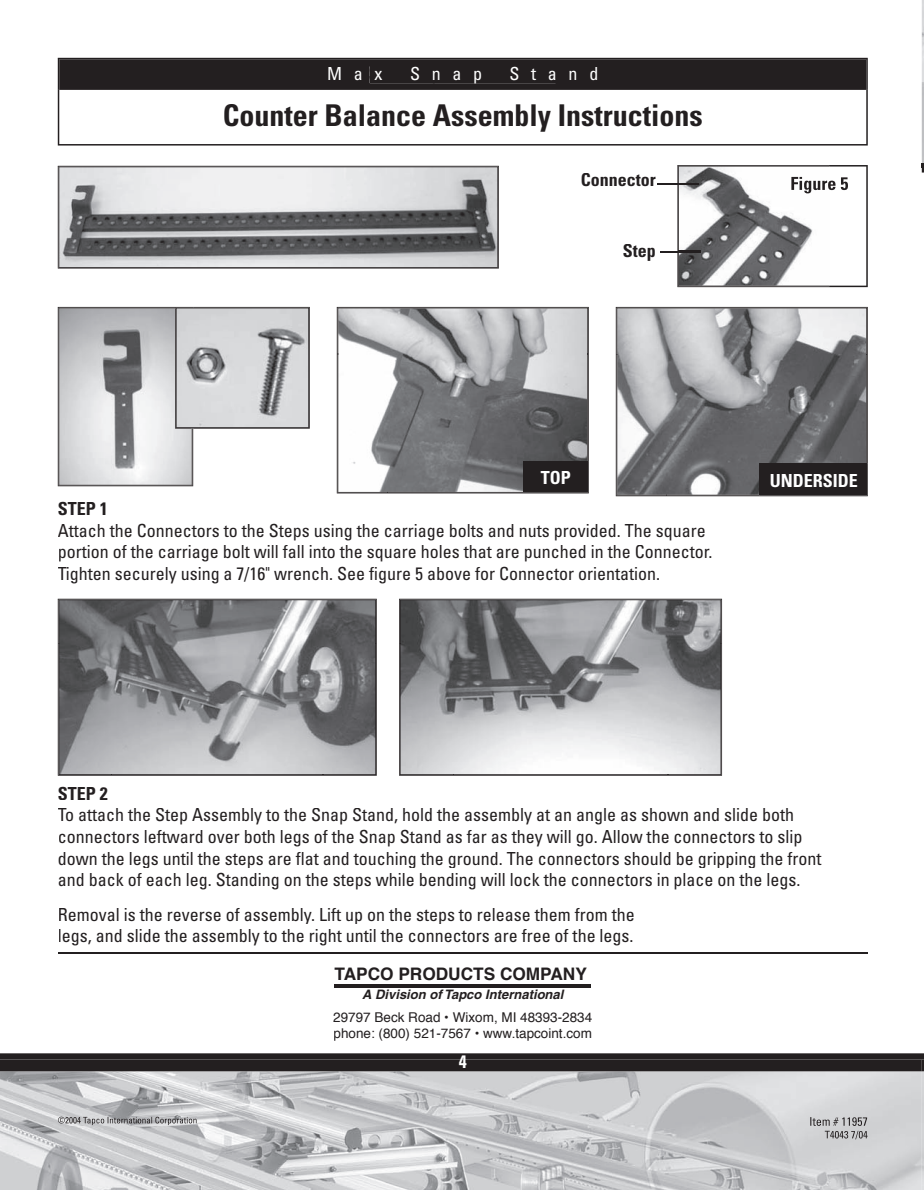
<style>
.page{position:relative;width:924px;height:1190px;background:#fff}
.page>*{position:absolute;margin:0;border:0;box-sizing:border-box;transform-origin:0 0}
.t1{font:700 condensed 30px "Univers";color:#231f20}
.t2{font:condensed 18px/21.6px "Univers";color:#231f20}
.t3{font:700 condensed 18px "Univers";color:#231f20}
.t4{font:condensed 18px "Univers";letter-spacing:.65em;color:#fff}
.t5{font:700 condensed 18px "Univers";color:#fff}
.t6{font:700 17.25px "Helvetica";color:#231f20}
.t7{font:13.5px/16.2px "Helvetica";color:#231f20}
.t8{font:italic 700 13.05px "Helvetica";color:#231f20}
</style>
<div class="page">
<img style="left:0;top:1071px;width:924px;height:119px">
<img style="left:922px;top:0;width:2px;height:164px">
<img style="left:810px;top:1117px;width:57px;height:9px">
<img style="left:825px;top:1131px;width:43px;height:8px">
<hr style="left:335px;top:985px;width:256px;height:3px;background:#231f20">
<svg style="left:922px;top:164px;width:2px;height:9px"></svg>
<svg style="left:0;top:1053px;width:924px;height:18px;background:#2a2627"></svg>
<img style="left:58px;top:1117px;width:139px;height:8px">
<svg style="left:58px;top:90px;width:810px;height:56px"></svg>
<div style="left:58px;top:58px;width:810px;height:32px;background:#231f20"></div>
<hr style="left:58px;top:952px;width:810px;height:2px;background:#231f20">
<svg style="left:58px;top:166px;width:441px;height:103px"></svg>
<img style="left:59px;top:167px;width:439px;height:101px">
<svg style="left:58px;top:307px;width:252px;height:179px"></svg>
<img style="left:176px;top:308px;width:133px;height:120px">
<svg style="left:337px;top:307px;width:252px;height:186px;background:#7d7e81"></svg>
<img style="left:338px;top:308px;width:250px;height:46px">
<img style="left:338px;top:354px;width:50px;height:139px">
<img style="left:538px;top:354px;width:50px;height:107px">
<img style="left:387px;top:446px;width:151px;height:47px">
<svg style="left:616px;top:307px;width:252px;height:189px;background:#7a7b7d"></svg>
<img style="left:617px;top:308px;width:250px;height:47px">
<img style="left:617px;top:354px;width:50px;height:142px">
<img style="left:817px;top:354px;width:50px;height:110px">
<img style="left:666px;top:448px;width:101px;height:48px">
<svg style="left:58px;top:599px;width:319px;height:177px;background:#919295"></svg>
<img style="left:59px;top:599px;width:317px;height:45px">
<img style="left:59px;top:643px;width:53px;height:132px">
<img style="left:323px;top:643px;width:53px;height:132px">
<img style="left:111px;top:731px;width:213px;height:44px">
<svg style="left:399px;top:599px;width:323px;height:177px;background:#98999b"></svg>
<img style="left:400px;top:599px;width:321px;height:45px">
<img style="left:400px;top:643px;width:54px;height:132px">
<img style="left:667px;top:643px;width:54px;height:132px">
<img style="left:453px;top:731px;width:215px;height:44px">
<div style="left:523px;top:461px;width:65px;height:32px;background:#231f20"></div>
<div style="left:760px;top:464px;width:107px;height:32px;background:#231f20"></div>
<svg style="left:658px;top:165px;width:210px;height:122px"></svg>
<svg style="left:829px;top:177px;width:19px;height:16px"></svg>
<img style="left:791px;top:177px;width:38px;height:16px">
<p class="t4" style="left:369px;top:62px;width:74px">Snap</p>
<p class="t4" style="left:468px;top:62px;width:90px">Stand</p>
<h1 class="t1" style="left:223px;top:97px;width:481px">Counter Balance Assembly Instructions</h1>
<p class="t4" style="left:327px;top:62px;width:57px">Max</p>
<p class="t4" style="left:410px;top:62px;width:74px">Snap</p>
<p class="t4" style="left:510px;top:62px;width:90px">Stand</p>
<p class="t3" style="left:581px;top:169px;width:77px">Connector</p>
<p class="t3" style="left:623px;top:240px;width:35px">Step</p>
<p class="t5" style="left:541px;top:467px;width:32px">TOP</p>
<p class="t5" style="left:770px;top:470px;width:90px">UNDERSIDE</p>
<p class="t3" style="left:58px;top:498px;width:52px">STEP 1</p>
<p class="t2" style="left:58px;top:519px;width:656px">Attach the Connectors to the Steps using the carriage bolts and nuts provided. The square portion of the carriage bolt will fall into the square holes that are punched in the Connector.<br>Tighten securely using a 7/16" wrench. See figure 5 above for Connector orientation.</p>
<p class="t3" style="left:58px;top:782px;width:52px">STEP 2</p>
<p class="t2" style="left:58px;top:804px;width:765px">To attach the Step Assembly to the Snap Stand, hold the assembly at an angle as shown and slide both connectors leftward over both legs of the Snap Stand as far as they will go. Allow the connectors to slip down the legs until the steps are flat and touching the ground. The connectors should be gripping the front and back of each leg. Standing on the steps while bending will lock the connectors in place on the legs.</p>
<p class="t2" style="left:58px;top:903px;width:579px">Removal is the reverse of assembly. Lift up on the steps to release them from the legs, and slide the assembly to the right until the connectors are free of the legs.</p>
<p class="t6" style="left:335px;top:962px;width:254px">TAPCO PRODUCTS COMPANY</p>
<p class="t8" style="left:362px;top:987px;width:203px">A Division of Tapco International</p>
<p class="t7" style="left:333px;top:1010px;width:261px">29797 Beck Road • Wixom, MI 48393-2834 phone: (800) 521-7567 • www.tapcoint.com</p>
<p class="t5" style="left:459px;top:1051px;width:9px">4</p>
</div>
